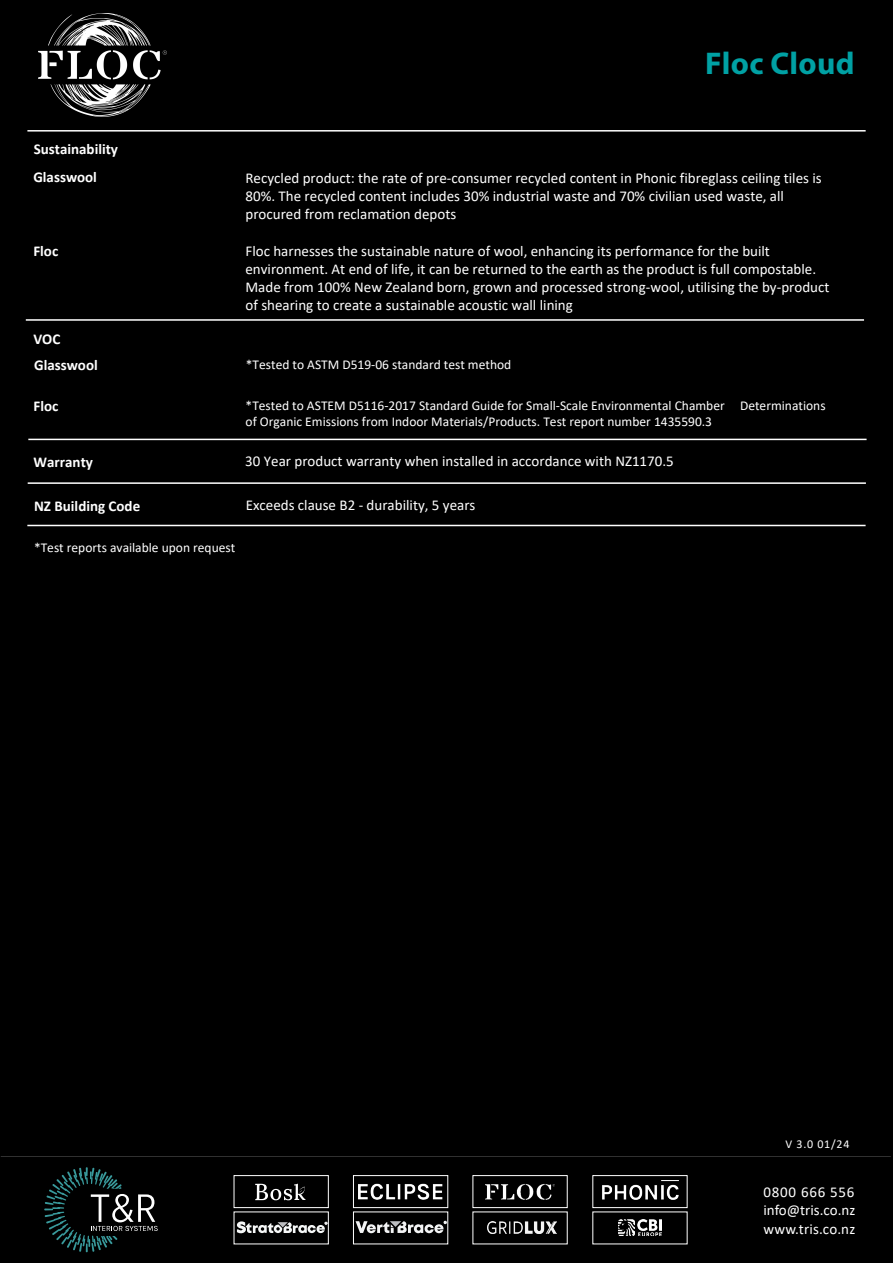
<style>
.page{position:relative;width:893px;height:1263px;background:#000}
.page>*{position:absolute;margin:0;border:0;box-sizing:border-box;transform-origin:0 0}
.t1{font:700 31.5px "Myriad Pro";letter-spacing:.01em;color:#00a1a4}
.t2{font:15px/18px "Calibri";color:#fff}
.t3{font:700 15px "Calibri";color:#fff}
.t4{font:13.5px/16.2px "Calibri";color:#fff}
.t5{font:12px "Calibri";color:#fff}
</style>
<div class="page">
<svg style="left:255px;top:1184px;width:50px;height:16px"></svg>
<div style="left:234px;top:1175px;width:95px;height:33px;border:1px solid #fff"></div>
<img style="left:358px;top:1184px;width:85px;height:16px">
<div style="left:353px;top:1175px;width:95px;height:33px;border:1px solid #fff"></div>
<svg style="left:236px;top:1221px;width:91px;height:13px"></svg>
<svg style="left:356px;top:1221px;width:90px;height:12px"></svg>
<img style="left:486px;top:1184px;width:68px;height:16px">
<div style="left:472px;top:1175px;width:96px;height:33px;border:1px solid #fff"></div>
<img style="left:487px;top:1222px;width:69px;height:11px">
<img style="left:619px;top:1219px;width:42px;height:17px">
<img style="left:602px;top:1180px;width:77px;height:20px">
<div style="left:592px;top:1175px;width:95px;height:33px;border:1px solid #fff"></div>
<svg style="left:44px;top:1167px;width:114px;height:85px"></svg>
<hr style="left:28px;top:438px;width:839px;height:2px;background:#fff">
<hr style="left:27px;top:130px;width:839px;height:2px;background:#fff">
<hr style="left:27px;top:524px;width:839px;height:2px;background:#fff">
<hr style="left:1px;top:1156px;width:890px;height:1px;background:#fff">
<hr style="left:28px;top:482px;width:838px;height:2px;background:#fff">
<img style="left:39px;top:13px;width:127px;height:104px">
<hr style="left:26px;top:319px;width:838px;height:2px;background:#fff">
<p class="t3" style="left:34px;top:139px;width:86px">Sustainability</p>
<h1 class="t1" style="left:705px;top:43px;width:151px">Floc Cloud</h1>
<p class="t3" style="left:33px;top:166px;width:65px">Glasswool</p>
<p class="t2" style="left:245px;top:168px;width:578px">Recycled product: the rate of pre-consumer recycled content in Phonic fibreglass ceiling tiles is<br>80%. The recycled content includes 30% industrial waste and 70% civilian used waste, all procured from reclamation depots</p>
<p class="t3" style="left:33px;top:240px;width:26px">Floc</p>
<p class="t3" style="left:33px;top:328px;width:28px">VOC</p>
<p class="t2" style="left:245px;top:242px;width:585px">Floc harnesses the sustainable nature of wool, enhancing its performance for the built environment. At end of life, it can be returned to the earth as the product is full compostable.<br>Made from 100% New Zealand born, grown and processed strong-wool, utilising the by-product of shearing to create a sustainable acoustic wall lining</p>
<p class="t4" style="left:246px;top:356px;width:267px">*Tested to ASTM D519-06 standard test method</p>
<p class="t3" style="left:34px;top:355px;width:65px">Glasswool</p>
<p class="t3" style="left:34px;top:395px;width:26px">Floc</p>
<p class="t4" style="left:246px;top:397px;width:581px">*Tested to ASTEM D5116-2017 Standard Guide for Small-Scale Environmental Chamber Determinations of Organic Emissions from Indoor Materials/Products. Test report number 1435590.3</p>
<p class="t3" style="left:34px;top:451px;width:61px">Warranty</p>
<p class="t2" style="left:245px;top:451px;width:430px">30 Year product warranty when installed in accordance with NZ1170.5</p>
<p class="t3" style="left:34px;top:495px;width:108px">NZ Building Code</p>
<p class="t2" style="left:246px;top:495px;width:231px">Exceeds clause B2 - durability, 5 years</p>
<p class="t4" style="left:34px;top:539px;width:203px">*Test reports available upon request</p>
<p class="t5" style="left:785px;top:1136px;width:65px">V 3.0 01/24</p>
<p class="t2" style="left:763px;top:1182px;width:93px;text-align:justify">0800 666 556 info@tris.co.nz www.tris.co.nz</p>
</div>
